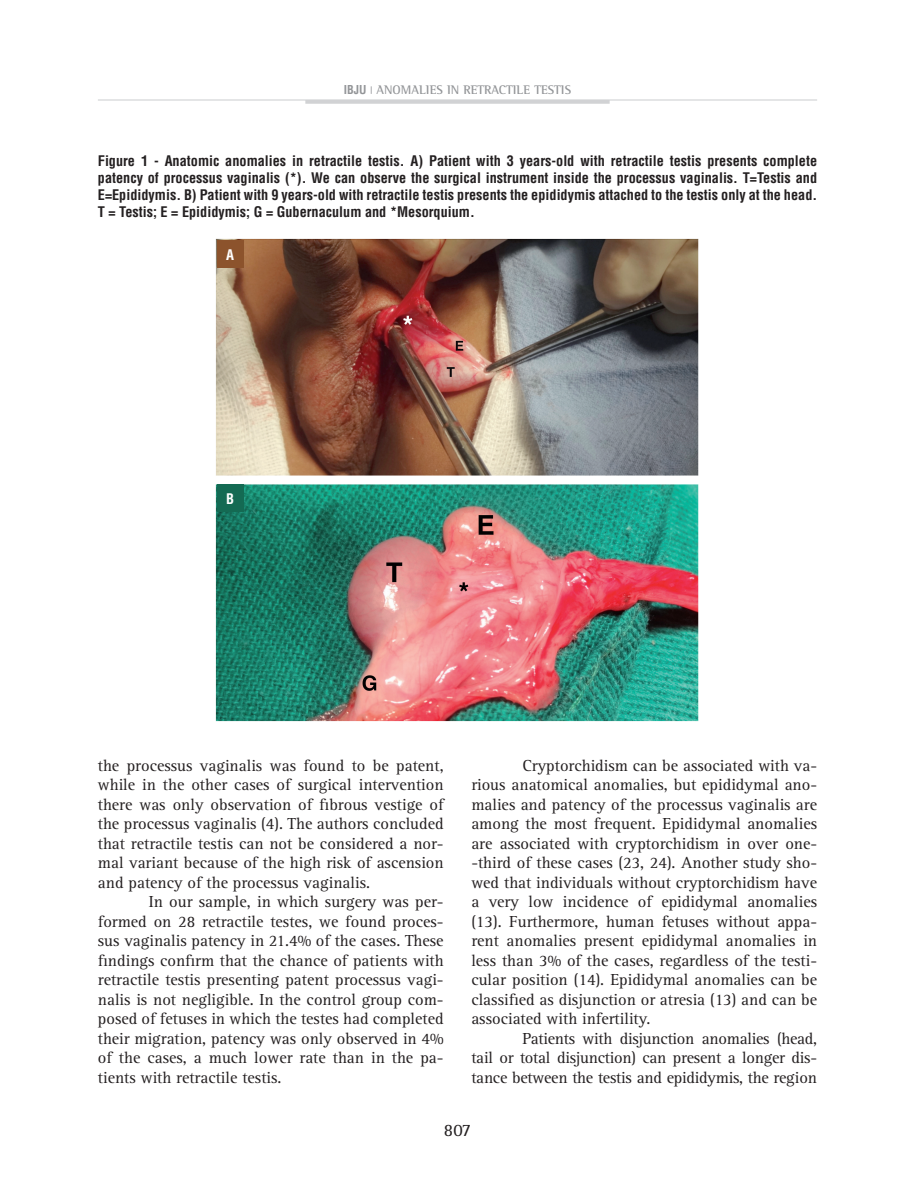
<style>
.page{position:relative;width:898px;height:1200px;background:#fff}
.page>*{position:absolute;margin:0;border:0;box-sizing:border-box;transform-origin:0 0}
.t1{font:18px "Rotis Serif";color:#231f20}
.t2{font:16.5px/19.5px "Rotis Serif";color:#231f20;text-align:justify}
.t3{font:700 condensed 14.25px/17.1px "Helvetica";color:#231f20;text-align:justify}
.t4{font:700 condensed 14.25px "Helvetica";color:#fff}
.t5{font:700 12.75px "Rotis Semi Serif";color:#939598}
.s1{font-family:"Helvetica";font-stretch:condensed;font-size:12px}
</style>
<div class="page">
<hr style="left:98px;top:99px;width:718px;height:2px;background:#dcdddf">
<hr style="left:305px;top:100px;width:304px;height:4px;background:#d1d2d4">
<img style="left:215px;top:238px;width:484px;height:484px">
<div style="left:216px;top:240px;width:27px;height:27px;background:#8c532c"></div>
<div style="left:216px;top:484px;width:27px;height:28px;background:#146a53"></div>
<p class="t5" style="left:344px;top:82px;width:228px"><span class="s1">ibju</span> <sup>|</sup> ANOMALIES IN RETRACTILE TESTIS</p>
<p class="t3" style="left:98px;top:152px;width:720px">Figure 1 - Anatomic anomalies in retractile testis. A) Patient with 3 years-old with retractile testis presents complete patency of processus vaginalis (*). We can observe the surgical instrument inside the processus vaginalis. T=Testis and E=Epididymis. B) Patient with 9 years-old with retractile testis presents the epididymis attached to the testis only at the head.<br>T = Testis; E = Epididymis; G = Gubernaculum and *Mesorquium.</p>
<p class="t4" style="left:226px;top:245px;width:9px">A</p>
<p class="t4" style="left:226px;top:489px;width:8px">B</p>
<p class="t2" style="left:98px;top:755px;width:347px">the processus vaginalis was found to be patent, while in the other cases of surgical intervention there was only observation of fibrous vestige of the processus vaginalis (4). The authors concluded that retractile testis can not be considered a nor&shy;mal variant because of the high risk of ascension and patency of the processus vaginalis.</p>
<p class="t2" style="left:98px;top:892px;width:347px;text-indent:51px">In our sample, in which surgery was per&shy;formed on 28 retractile testes, we found proces&shy;sus vaginalis patency in 21.4% of the cases. These findings confirm that the chance of patients with retractile testis presenting patent processus vagi&shy;nalis is not negligible. In the control group com&shy;posed of fetuses in which the testes had completed their migration, patency was only observed in 4% of the cases, a much lower rate than in the pa&shy;tients with retractile testis.</p>
<p class="t2" style="left:471px;top:755px;width:347px;text-indent:51px">Cryptorchidism can be associated with va&shy;rious anatomical anomalies, but epididymal ano&shy;malies and patency of the processus vaginalis are among the most frequent. Epididymal anomalies are associated with cryptorchidism in over one--third of these cases (23, 24). Another study sho&shy;wed that individuals without cryptorchidism have a very low incidence of epididymal anomalies (13). Furthermore, human fetuses without appa&shy;rent anomalies present epididymal anomalies in less than 3% of the cases, regardless of the testi&shy;cular position (14). Epididymal anomalies can be classified as disjunction or atresia (13) and can be associated with infertility.</p>
<p class="t2" style="left:471px;top:1028px;width:347px;text-indent:51px">Patients with disjunction anomalies (head, tail or total disjunction) can present a longer dis&shy;tance between the testis and epididymis, the region</p>
<p class="t1" style="left:444px;top:1119px;width:29px">807</p>
</div>
